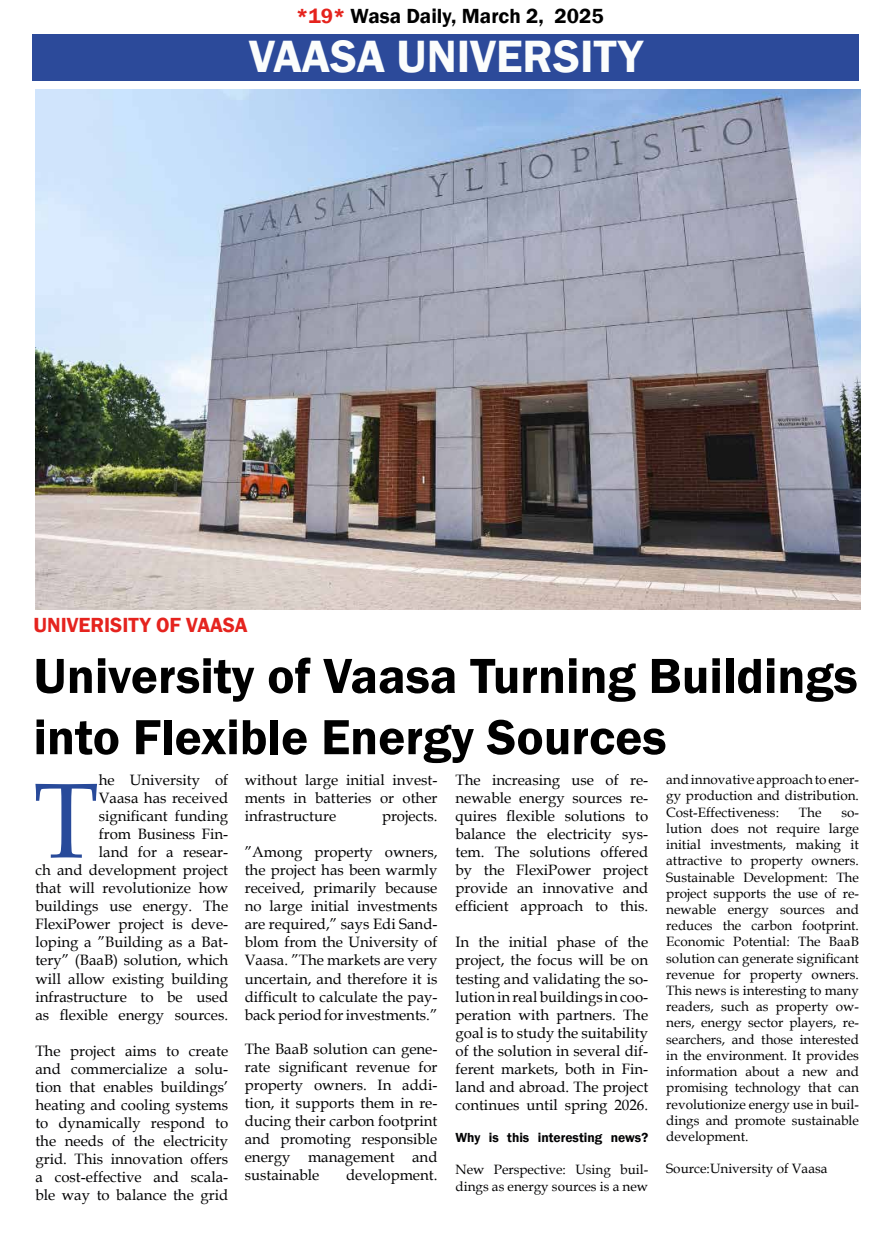
<style>
.page{position:relative;width:893px;height:1234px;background:#fff}
.page>*{position:absolute;margin:0;border:0;box-sizing:border-box;transform-origin:0 0}
.t1{font:106.35px "Book Antiqua";color:#284a9a}
.t2{font:600 51px/61.2px "Franklin Gothic";color:#000}
.t3{font:600 46.5px "Franklin Gothic";color:#fbfdfc}
.t4{font:600 21px "Franklin Gothic";color:#000}
.t5{font:600 21px "Franklin Gothic";color:#e5231e}
.t6{font:15px/18px "Book Antiqua";color:#020203;text-align:justify}
.t7{font:13.5px/16.2px "Book Antiqua";color:#020203;text-align:justify}
.t8{font:600 13.5px "Franklin Gothic";color:#020203}
.s1{color:#e5231d}
</style>
<div class="page">
<div style="left:33px;top:34px;width:826px;height:47px;background:#2c4a9a"></div>
<img style="left:35px;top:89px;width:826px;height:520px">
<h3 class="t4" style="left:296px;top:3px;width:309px"><span class="s1">*19*</span> Wasa Daily, March 2, 2025</h3>
<h3 class="t3" style="left:249px;top:28px;width:395px">VAASA UNIVERSITY</h3>
<h3 class="t5" style="left:33px;top:611px;width:216px">UNIVERISITY OF VAASA</h3>
<h2 class="t2" style="left:33px;top:645px;width:826px">University of Vaasa Turning Buildings into Flexible Energy Sources</h2>
<p class="t6" style="left:455px;top:770px;width:194px">The increasing use of re&shy;newable energy sources re&shy;quires flexible solutions to balance the electricity sys&shy;tem. The solutions offered by the FlexiPower project provide an innovative and efficient approach to this.</p>
<p class="t6" style="left:455px;top:932px;width:194px">In the initial phase of the project, the focus will be on testing and validating the so&shy;lution in real buildings in coo&shy;peration with partners. The goal is to study the suitability of the solution in several dif&shy;ferent markets, both in Fin&shy;land and abroad. The project continues until spring 2026.</p>
<p class="t8" style="left:455px;top:1128px;width:194px">Why is this interesting news?</p>
<p class="t7" style="left:455px;top:1161px;width:194px">New Perspective: Using buil&shy;dings as energy sources is a new</p>
<p class="t6" style="left:35px;top:770px;width:194px;text-align:right">he University of<br>Vaasa has received significant funding<br>from Business Fin-<br>land for a resear-<br>ch and development project that will revolutionize how buildings use energy. The<br>FlexiPower project is deve&shy;loping a ”Building as a Bat&shy;tery” (BaaB) solution, which will allow existing building infrastructure to be used as flexible energy sources.</p>
<p class="t6" style="left:35px;top:1040px;width:194px">The project aims to create and commercialize a solu&shy;tion that enables buildings’ heating and cooling systems to dynamically respond to the needs of the electricity grid. This innovation offers a cost-effective and scala&shy;ble way to balance the grid</p>
<p class="t6" style="left:245px;top:770px;width:194px">without large initial invest&shy;ments in batteries or other infrastructure</p>
<p class="t7" style="left:666px;top:771px;width:194px">and innovative approach to ener&shy;gy production and distribution.<br>Cost-Effectiveness:</p>
<h1 class="t1" style="left:34px;top:747px;width:67px">T</h1>
<p class="t7" style="left:799px;top:803px;width:24px">The</p>
<p class="t7" style="left:666px;top:803px;width:194px;text-indent:175px">so&shy;lution does not require large initial investments, making it attractive to property owners.<br>Sustainable Development: The project supports the use of re&shy;newable energy sources and reduces the carbon footprint.<br>Economic Potential: The BaaB solution can generate significant revenue for property owners.<br>This news is interesting to many readers, such as property ow&shy;ners, energy sector players, re&shy;searchers, and those interested in the environment. It provides information about a new and promising technology that can revolutionize energy use in buil&shy;dings and promote sustainable development.</p>
<p class="t7" style="left:666px;top:1159px;width:163px">Source:University of Vaasa</p>
<p class="t6" style="left:382px;top:806px;width:57px">projects.</p>
<p class="t6" style="left:245px;top:842px;width:194px">”Among property owners, the project has been warmly received, primarily because no large initial investments are required,” says Edi Sand&shy;blom from the University of Vaasa. ”The markets are very uncertain, and therefore it is difficult to calculate the pay&shy;back period for investments.”</p>
<p class="t6" style="left:245px;top:1039px;width:194px">The BaaB solution can gene&shy;rate significant revenue for property owners. In addi&shy;tion, it supports them in re&shy;ducing their carbon footprint and promoting responsible energy management and sustainable</p>
<p class="t6" style="left:346px;top:1165px;width:93px">development.</p>
</div>
